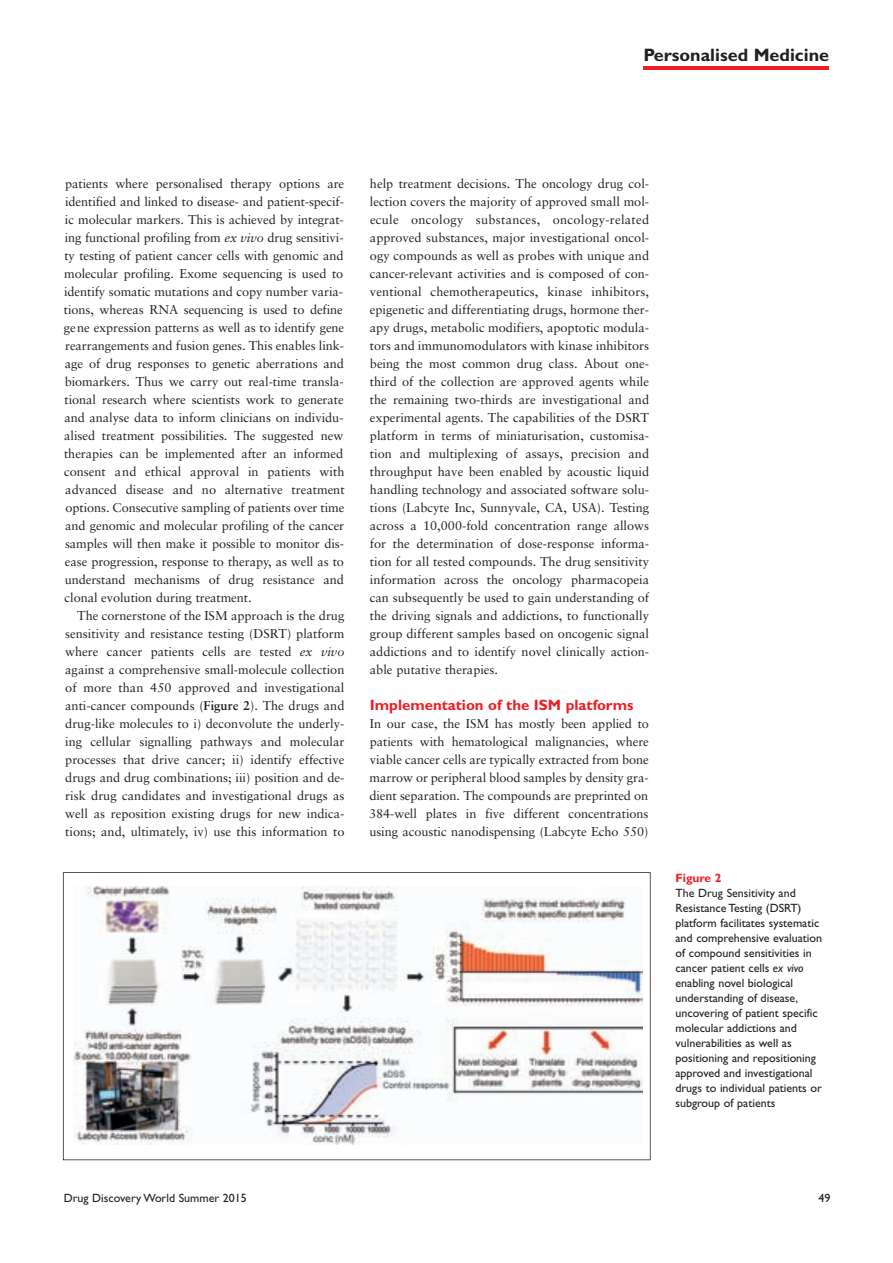
<style>
.page{position:relative;width:893px;height:1263px;background:#fff}
.page>*{position:absolute;margin:0;border:0;box-sizing:border-box;transform-origin:0 0}
.t1{font:700 18px "Gill Sans";color:#231f20}
.t2{font:700 15px "Gill Sans";color:#ee1d23}
.t3{font:12.75px/18px "Sabon";letter-spacing:-.005em;color:#231f20;text-align:justify}
.t4{font:12px/15px "Gill Sans";color:#231f20}
.t5{font:700 12px "Gill Sans";color:#ee1d23}
.s1{font-style:italic}
.s2{font-weight:700}
</style>
<div class="page">
<hr style="left:643px;top:67px;width:186px;height:3px;background:#ee1d23">
<svg style="left:63px;top:872px;width:588px;height:288px"></svg>
<h1 class="t1" style="left:643px;top:48px;width:187px">Personalised Medicine</h1>
<p class="t3" style="left:64px;top:176px;width:282px;text-align:left">patients where personalised therapy options are identified and linked to disease- and patient-specif&shy;ic molecular markers. This is achieved by integrat&shy;ing functional profiling from <span class="s1">ex vivo</span> drug sensitivi&shy;ty testing of patient cancer cells with genomic and molecular profiling. Exome sequencing is used to identify somatic mutations and copy number varia&shy;tions, whereas RNA sequencing is used to define gene expression patterns as well as to identify gene rearrangements and fusion genes. This enables link&shy;age of drug responses to genetic aberrations and biomarkers. Thus we carry out real-time transla&shy;tional research where scientists work to generate and analyse data to inform clinicians on individu&shy;alised treatment possibilities. The suggested new therapies can be implemented after an informed consent and ethical approval in patients with advanced disease and no alternative treatment options. Consecutive sampling of patients over time and genomic and molecular profiling of the cancer samples will then make it possible to monitor dis&shy;ease progression, response to therapy, as well as to understand mechanisms of drug resistance and clonal evolution during treatment.</p>
<p class="t3" style="left:65px;top:608px;width:281px;text-indent:12px">The cornerstone of the ISM approach is the drug sensitivity and resistance testing (DSRT) platform where cancer patients cells are tested <span class="s1">ex vivo </span>against a comprehensive small-molecule collection of more than 450 approved and investigational anti-cancer compounds (<span class="s2">Figure 2</span>). The drugs and drug-like molecules to i) deconvolute the underly&shy;ing cellular signalling pathways and molecular processes that drive cancer; ii) identify effective drugs and drug combinations; iii) position and de&shy;risk drug candidates and investigational drugs as well as reposition existing drugs for new indica&shy;tions; and, ultimately, iv) use this information to</p>
<p class="t3" style="left:370px;top:176px;width:281px">help treatment decisions. The oncology drug col&shy;lection covers the majority of approved small mol&shy;ecule oncology substances, oncology-related approved substances, major investigational oncol&shy;ogy compounds as well as probes with unique and cancer-relevant activities and is composed of con&shy;ventional chemotherapeutics, kinase inhibitors, epigenetic and differentiating drugs, hormone ther&shy;apy drugs, metabolic modifiers, apoptotic modula&shy;tors and immunomodulators with kinase inhibitors being the most common drug class. About one&shy;third of the collection are approved agents while the remaining two-thirds are investigational and experimental agents. The capabilities of the DSRT platform in terms of miniaturisation, customisa&shy;tion and multiplexing of assays, precision and throughput have been enabled by acoustic liquid handling technology and associated software solu&shy;tions (Labcyte Inc, Sunnyvale, CA, USA). Testing across a 10,000-fold concentration range allows for the determination of dose-response informa&shy;tion for all tested compounds. The drug sensitivity information across the oncology pharmacopeia can subsequently be used to gain understanding of the driving signals and addictions, to functionally group different samples based on oncogenic signal addictions and to identify novel clinically action&shy;able putative therapies.</p>
<p class="t2" style="left:370px;top:699px;width:265px">Implementation of the ISM platforms</p>
<p class="t3" style="left:369px;top:716px;width:281px">In our case, the ISM has mostly been applied to patients with hematological malignancies, where viable cancer cells are typically extracted from bone marrow or peripheral blood samples by density gra&shy;dient separation. The compounds are preprinted on 384-well plates in five different concentrations using acoustic nanodispensing (Labcyte Echo 550)</p>
<p class="t5" style="left:675px;top:873px;width:48px">Figure 2</p>
<p class="t4" style="left:675px;top:886px;width:148px">The Drug Sensitivity and<br>Resistance Testing (DSRT) platform facilitates systematic and comprehensive evaluation of compound sensitivities in cancer patient cells <span class="s1">ex vivo </span>enabling novel biological understanding of disease, uncovering of patient specific molecular addictions and vulnerabilities as well as positioning and repositioning approved and investigational drugs to individual patients or subgroup of patients</p>
<p class="t4" style="left:64px;top:1191px;width:185px">Drug Discovery World Summer 2015</p>
<p class="t4" style="left:818px;top:1191px;width:13px">49</p>
</div>
